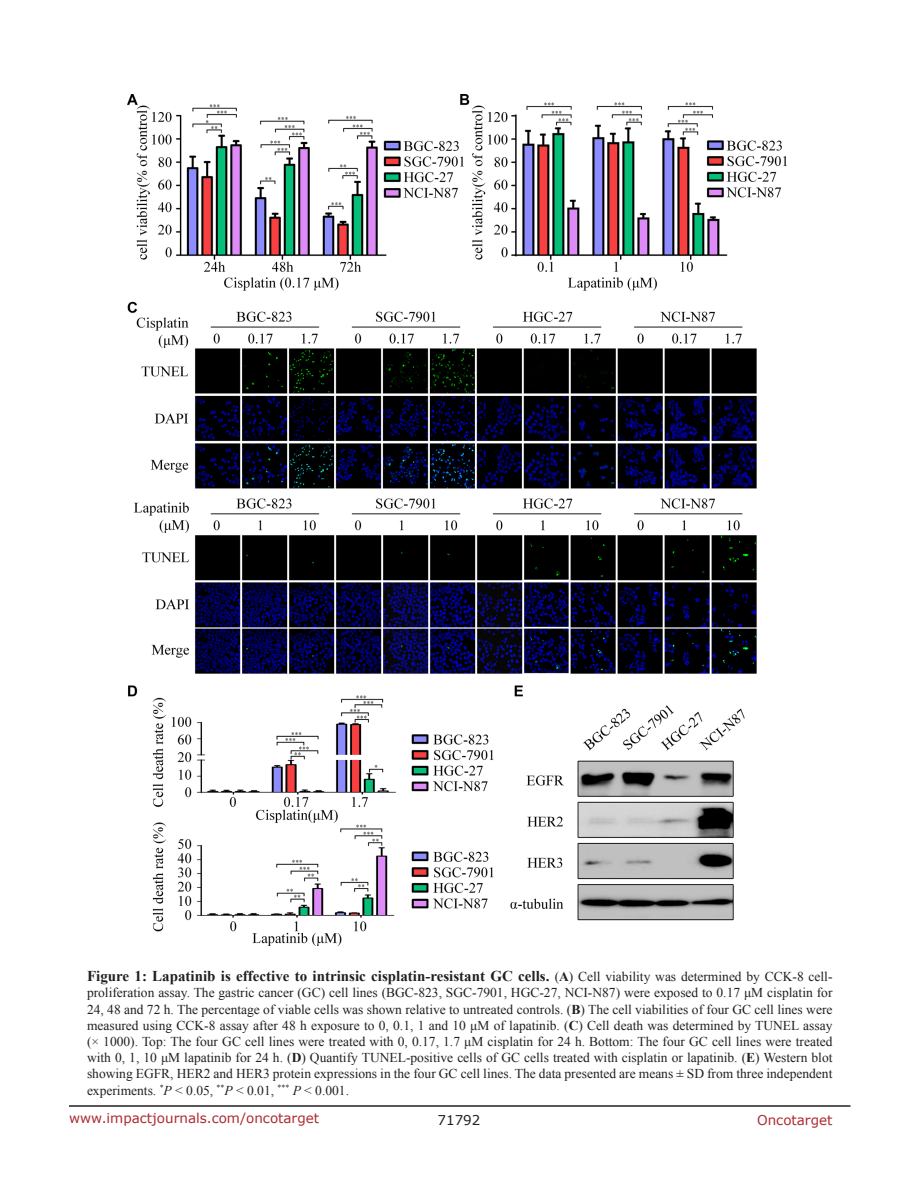
<style>
.page{position:relative;width:918px;height:1188px;background:#fff}
.page>*{position:absolute;margin:0;border:0;box-sizing:border-box;transform-origin:0 0}
.FigureText{font:700 15px "Times New Roman";color:#231f20}
.FigureText-2{font:13.5px/16.2px "Times New Roman";color:#231f20;text-align:justify}
.t1{font:13.5px "Verdana";color:#ac2b31}
.t2{font:13.5px "Verdana";color:#231f20}
.s1{font-weight:400;font-size:13.5px}
.s2{font-size:13.5px}
.s3{font-weight:700}
.s4{font-style:italic}
</style>
<div class="page">
<hr style="left:69px;top:1105px;width:781px;height:2px;background:#231f20">
<img style="left:128px;top:94px;width:659px;height:852px">
<p class="FigureText" style="left:87px;top:966px;width:747px">Figure 1: Lapatinib is effective to intrinsic cisplatin-resistant GC cells. <span class="s1">(</span><span class="s2">A</span><span class="s1">) Cell viability was determined by CCK-8 cell-</span></p>
<p class="FigureText-2" style="left:87px;top:985px;width:747px">proliferation assay. The gastric cancer (GC) cell lines (BGC-823, SGC-7901, HGC-27, NCI-N87) were exposed to 0.17 μM cisplatin for 24, 48 and 72 h. The percentage of viable cells was shown relative to untreated controls. (<span class="s3">B</span>) The cell viabilities of four GC cell lines were measured using CCK-8 assay after 48 h exposure to 0, 0.1, 1 and 10 μM of lapatinib. (<span class="s3">C</span>) Cell death was determined by TUNEL assay (× 1000). Top: The four GC cell lines were treated with 0, 0.17, 1.7 μM cisplatin for 24 h. Bottom: The four GC cell lines were treated with 0, 1, 10 μM lapatinib for 24 h. (<span class="s3">D</span>) Quantify TUNEL-positive cells of GC cells treated with cisplatin or lapatinib. (<span class="s3">E</span>) Western blot showing EGFR, HER2 and HER3 protein expressions in the four GC cell lines. The data presented are means ± SD from three independent experiments. <sup>*</sup><span class="s4">P</span> &lt; 0.05, <sup>**</sup><span class="s4">P</span> &lt; 0.01, <sup>***</sup> <span class="s4">P</span> &lt; 0.001.</p>
<p class="t1" style="left:69px;top:1109px;width:252px">www.impactjournals.com/oncotarget</p>
<p class="t2" style="left:438px;top:1111px;width:44px">71792</p>
<p class="t1" style="left:757px;top:1111px;width:77px">Oncotarget</p>
</div>
